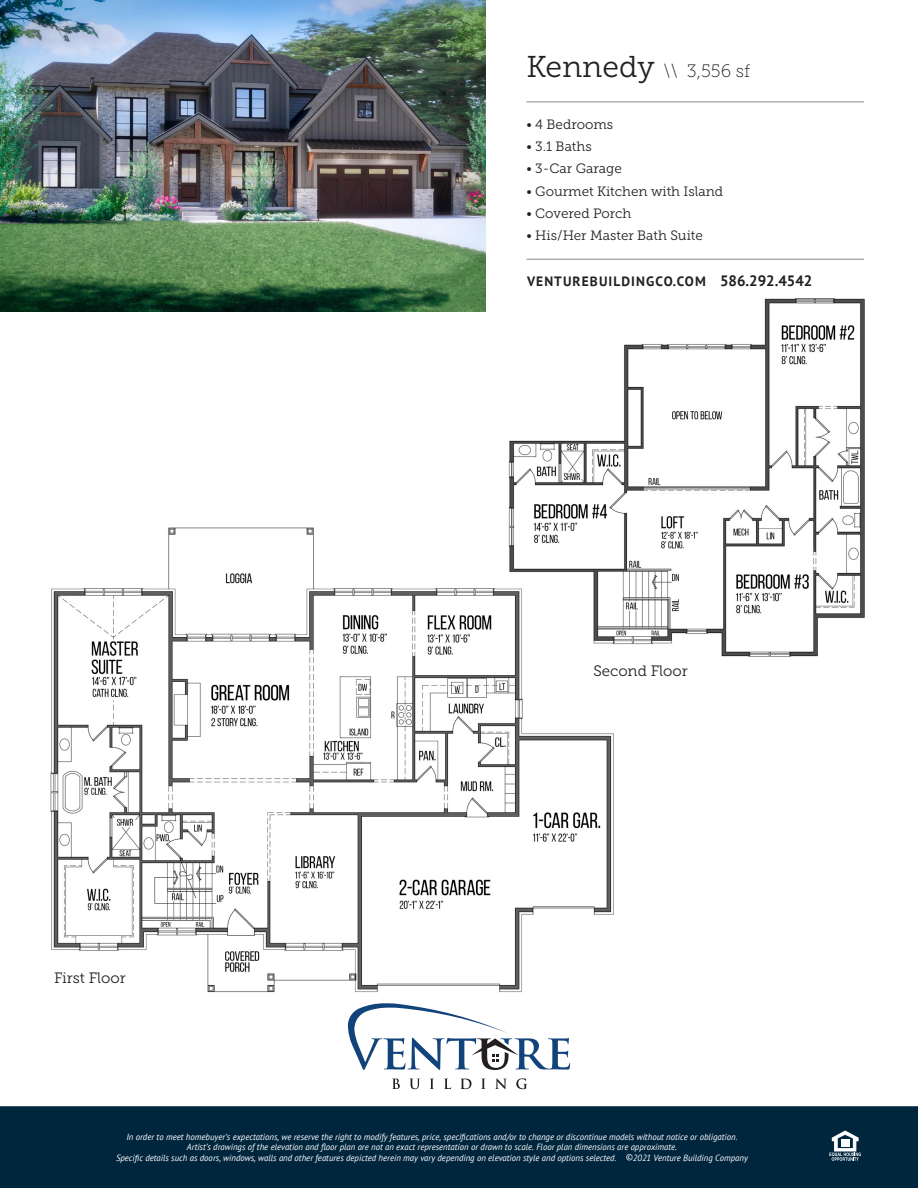
<style>
.page{position:relative;width:918px;height:1188px;background:#fff}
.page>*{position:absolute;margin:0;border:0;box-sizing:border-box;transform-origin:0 0}
.t1{font:18px "Museo Slab 100";color:#231f20}
.t2{font:15px "Museo Slab 300";color:#231f20}
.t3{font:13.5px "Museo Slab 300";color:#231f20}
.t4{font:700 13.5px "PT Sans";letter-spacing:.08em;color:#231f20}
.t5{font:italic 9px/10.5px "PT Sans";color:#fff;text-align:center}
.s1{font-family:"Museo Slab 300";font-size:30px}
.s2{font-size:15px}
</style>
<div class="page">
<div style="left:0;top:1106px;width:918px;height:82px;background:#00263e"></div>
<svg style="left:829px;top:1131px;width:32px;height:30px"></svg>
<svg style="left:392px;top:1079px;width:8px;height:10px"></svg>
<svg style="left:410px;top:1079px;width:10px;height:10px"></svg>
<svg style="left:430px;top:1079px;width:4px;height:10px"></svg>
<svg style="left:444px;top:1079px;width:7px;height:10px"></svg>
<svg style="left:460px;top:1079px;width:12px;height:10px"></svg>
<svg style="left:481px;top:1079px;width:5px;height:10px"></svg>
<svg style="left:495px;top:1078px;width:12px;height:11px"></svg>
<svg style="left:516px;top:1078px;width:11px;height:11px"></svg>
<svg style="left:348px;top:1003px;width:222px;height:67px"></svg>
<img style="left:0;top:0;width:486px;height:312px">
<hr style="left:526px;top:101px;width:338px;height:1px;background:#939598">
<hr style="left:526px;top:259px;width:338px;height:1px;background:#939598">
<img style="left:50px;top:527px;width:564px;height:466px">
<img style="left:505px;top:298px;width:360px;height:364px">
<p class="t1" style="left:526px;top:61px;width:225px"><span class="s1">Kennedy</span> \\ 3,556 sf</p>
<p class="t3" style="left:526px;top:117px;width:88px">• 4 Bedrooms</p>
<p class="t3" style="left:526px;top:139px;width:67px">• 3.1 Baths</p>
<p class="t3" style="left:526px;top:161px;width:97px">• 3-Car Garage</p>
<p class="t3" style="left:526px;top:184px;width:198px">• Gourmet Kitchen with Island</p>
<p class="t3" style="left:526px;top:206px;width:107px">• Covered Porch</p>
<p class="t3" style="left:526px;top:228px;width:178px">• His/Her Master Bath Suite</p>
<p class="t4" style="left:527px;top:272px;width:287px">VENTUREBUILDINGCO.COM <span class="s2">586.292.4542</span></p>
<p class="t2" style="left:54px;top:969px;width:73px">First Floor</p>
<p class="t2" style="left:593px;top:662px;width:96px">Second Floor</p>
<p class="t5" style="left:116px;top:1131px;width:633px">In order to meet homebuyer’s expectations, we reserve the right to modify features, price, specifications and/or to change or discontinue models without notice or obligation.<br>Artist’s drawings of the elevation and floor plan are not an exact representation or drawn to scale. Floor plan dimensions are approximate.<br>Specific details such as doors, windows, walls and other features depicted herein may vary depending on elevation style and options selected. ©2021 Venture Building Company</p>
</div>
